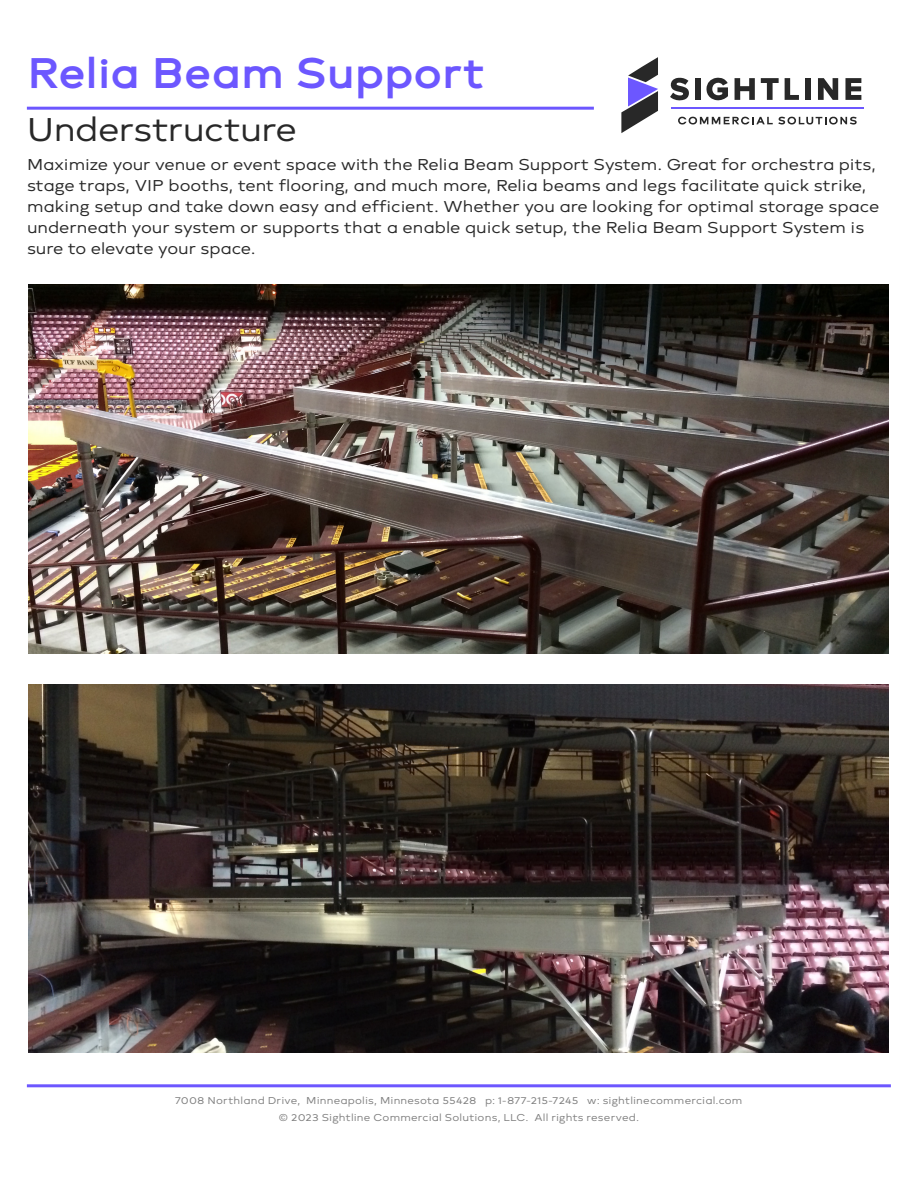
<style>
.page{position:relative;width:918px;height:1188px;background:#fff}
.page>*{position:absolute;margin:0;border:0;box-sizing:border-box;transform-origin:0 0}
.t1{font:700 45px "Brooklyn";letter-spacing:-.02em;color:#6c57ff}
.t2{font:34.5px "Brooklyn";letter-spacing:-.015em;color:#282828}
.Body_Copy{font:16.5px/21px "Brooklyn";color:#282828}
.t3{font:10.5px/16.6px "Brooklyn";letter-spacing:.015em;color:#7f7f7f;text-align:center}
</style>
<div class="page">
<hr style="left:27px;top:107px;width:567px;height:3px;background:#6c57ff">
<hr style="left:27px;top:1084px;width:864px;height:3px;background:#6c57ff">
<svg style="left:621px;top:57px;width:37px;height:76px"></svg>
<svg style="left:818px;top:78px;width:20px;height:22px"></svg>
<hr style="left:672px;top:107px;width:192px;height:2px;background:#6c57ff">
<svg style="left:706px;top:78px;width:22px;height:23px"></svg>
<svg style="left:735px;top:78px;width:20px;height:22px"></svg>
<svg style="left:845px;top:78px;width:16px;height:22px"></svg>
<svg style="left:670px;top:77px;width:19px;height:24px"></svg>
<svg style="left:761px;top:78px;width:18px;height:22px"></svg>
<svg style="left:785px;top:78px;width:14px;height:22px"></svg>
<div style="left:695px;top:78px;width:5px;height:22px;background:#282828"></div>
<div style="left:805px;top:78px;width:6px;height:22px;background:#282828"></div>
<svg style="left:678px;top:116px;width:179px;height:9px"></svg>
<img style="left:28px;top:284px;width:861px;height:369px">
<img style="left:28px;top:684px;width:861px;height:369px">
<h1 class="t1" style="left:27px;top:52px;width:460px">Relia Beam Support</h1>
<h2 class="t2" style="left:27px;top:113px;width:272px">Understructure</h2>
<p class="Body_Copy" style="left:27px;top:155px;width:854px">Maximize your venue or event space with the Relia Beam Support System. Great for orchestra pits, stage traps, VIP booths, tent flooring, and much more, Relia beams and legs facilitate quick strike, making setup and take down easy and efficient. Whether you are looking for optimal storage space underneath your system or supports that a enable quick setup, the Relia Beam Support System is sure to elevate your space.</p>
<p class="t3" style="left:175px;top:1093px;width:569px">7008 Northland Drive, Minneapolis, Minnesota 55428 p: 1-877-215-7245 w: sightlinecommercial.com © 2023 Sightline Commercial Solutions, LLC. All rights reserved.</p>
</div>
